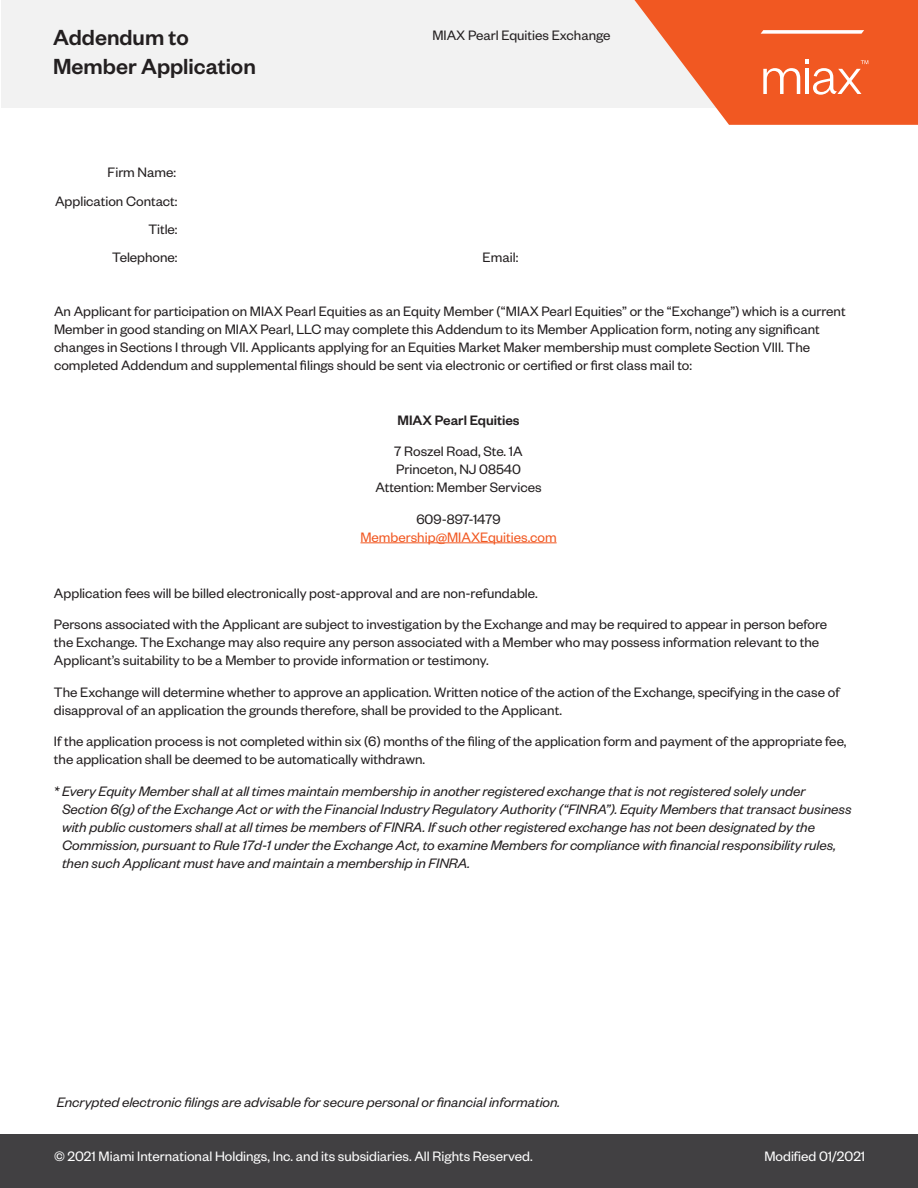
<style>
.page{position:relative;width:918px;height:1188px;background:#fff}
.page>*{position:absolute;margin:0;border:0;box-sizing:border-box;transform-origin:0 0}
.t1{font:500 24px/28.8px "Founders Grotesk";color:#231f20}
.t2{font:15px/18px "Founders Grotesk";color:#231f20}
.t3{font:italic 15px/18px "Founders Grotesk";color:#231f20}
.t4{font:15px "Founders Grotesk";color:#fff}
.t5{font:15px "Founders Grotesk";color:#f15822}
.t6{font:500 15px "Founders Grotesk";color:#231f20}
</style>
<div class="page">
<div style="left:0;top:1135px;width:918px;height:53px;background:#414042"></div>
<div style="left:1px;top:0;width:917px;height:107px;background:#f2f2f2"></div>
<svg style="left:635px;top:0;width:283px;height:125px"></svg>
<hr style="left:360px;top:543px;width:197px;height:1px;background:#f15822">
<h1 class="t1" style="left:53px;top:22px;width:204px">Addendum to<br>Member Application</h1>
<p class="t2" style="left:55px;top:158px;width:124px;line-height:28px;text-align:right">Firm Name:<br>Application Contact:<br>Title:<br>Telephone:</p>
<p class="t2" style="left:432px;top:25px;width:180px">MIAX Pearl Equities Exchange</p>
<p class="t2" style="left:483px;top:247px;width:37px">Email:</p>
<p class="t2" style="left:54px;top:302px;width:793px">An Applicant for participation on MIAX Pearl Equities as an Equity Member (“MIAX Pearl Equities” or the “Exchange”) which is a current Member in good standing on MIAX Pearl, LLC may complete this Addendum to its Member Application form, noting any significant changes in Sections I through VII. Applicants applying for an Equities Market Maker membership must complete Section VIII. The completed Addendum and supplemental filings should be sent via electronic or certified or first class mail to:</p>
<p class="t6" style="left:397px;top:411px;width:124px">MIAX Pearl Equities</p>
<p class="t2" style="left:375px;top:442px;width:168px;text-align:center">7 Roszel Road, Ste. 1A<br>Princeton, NJ 08540<br>Attention: Member Services</p>
<p class="t2" style="left:416px;top:509px;width:86px">609-897-1479</p>
<p class="t5" style="left:360px;top:528px;width:198px">Membership@MIAXEquities.com</p>
<p class="t2" style="left:54px;top:576px;width:775px;line-height:31.5px">Application fees will be billed electronically post-approval and are non-refundable.<br>Persons associated with the Applicant are subject to investigation by the Exchange and may be required to appear in person before</p>
<p class="t2" style="left:54px;top:633px;width:767px">the Exchange. The Exchange may also require any person associated with a Member who may possess information relevant to the<br>Applicant’s suitability to be a Member to provide information or testimony.</p>
<p class="t2" style="left:54px;top:682px;width:787px">The Exchange will determine whether to approve an application. Written notice of the action of the Exchange, specifying in the case of disapproval of an application the grounds therefore, shall be provided to the Applicant.</p>
<p class="t2" style="left:54px;top:732px;width:794px">If the application process is not completed within six (6) months of the filing of the application form and payment of the appropriate fee, the application shall be deemed to be automatically withdrawn.</p>
<p class="t3" style="left:62px;top:781px;width:791px;text-indent:-8px">* Every Equity Member shall at all times maintain membership in another registered exchange that is not registered solely under Section 6(g) of the Exchange Act or with the Financial Industry Regulatory Authority (“FINRA”). Equity Members that transact business with public customers shall at all times be members of FINRA. If such other registered exchange has not been designated by the Commission, pursuant to Rule 17d-1 under the Exchange Act, to examine Members for compliance with financial responsibility rules, then such Applicant must have and maintain a membership in FINRA.</p>
<p class="t3" style="left:57px;top:1092px;width:505px">Encrypted electronic filings are advisable for secure personal or financial information.</p>
<p class="t4" style="left:54px;top:1147px;width:480px">© 2021 Miami International Holdings, Inc. and its subsidiaries. All Rights Reserved.</p>
<p class="t4" style="left:764px;top:1147px;width:102px">Modified 01/2021</p>
</div>
